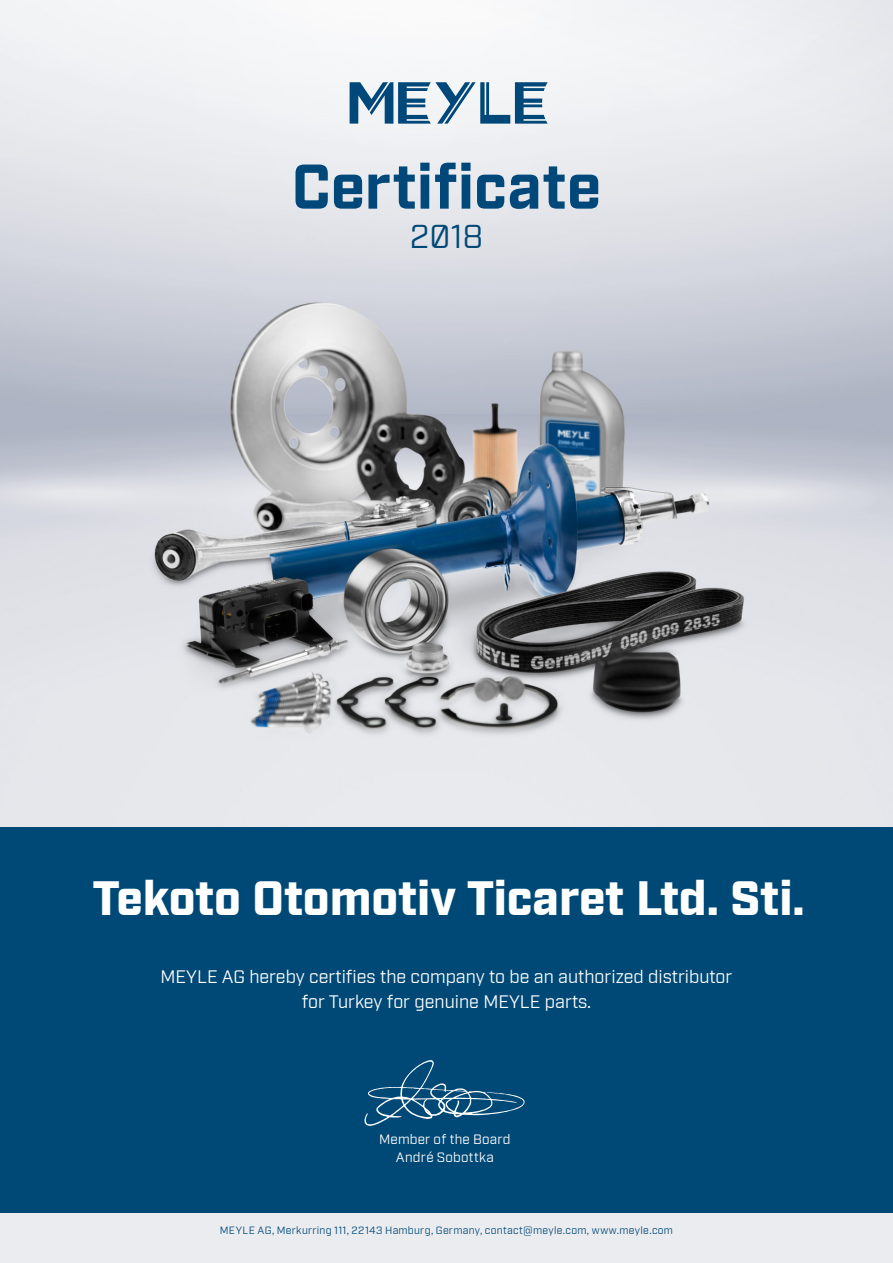
<style>
.page{position:relative;width:893px;height:1263px;background:#fff}
.page>*{position:absolute;margin:0;border:0;box-sizing:border-box;transform-origin:0 0}
.t1{font:700 63px "Industry Meyle";color:#00477a}
.t2{font:900 48px "Industry Meyle";letter-spacing:-.005em;color:#fff}
.t3{font:33px "Industry Meyle";color:#004976}
.t4{font:18px/25.5px "Industry Meyle";color:#fff;text-align:center}
.t5{font:13.5px/18px "Industry Meyle";letter-spacing:.02em;color:#fff;text-align:center}
.t6{font:10.5px "Industry Meyle";letter-spacing:.03em;color:#004976}
</style>
<div class="page">
<img style="left:0;top:0;width:893px;height:827px">
<div style="left:0;top:827px;width:893px;height:436px;background:#004976"></div>
<svg style="left:350px;top:82px;width:198px;height:42px"></svg>
<svg style="left:364px;top:1060px;width:161px;height:66px"></svg>
<div style="left:0;top:1213px;width:893px;height:50px;background:#ebecf0"></div>
<h1 class="t1" style="left:292px;top:149px;width:311px">Certificate</h1>
<h3 class="t3" style="left:410px;top:217px;width:75px">2018</h3>
<h2 class="t2" style="left:93px;top:870px;width:713px">Tekoto Otomotiv Ticaret Ltd. Sti.</h2>
<p class="t4" style="left:161px;top:964px;width:573px">MEYLE AG hereby certifies the company to be an authorized distributor for Turkey for genuine MEYLE parts.</p>
<p class="t5" style="left:379px;top:1130px;width:133px">Member of the Board<br>André Sobottka</p>
<p class="t6" style="left:220px;top:1224px;width:455px">MEYLE AG, Merkurring 111, 22143 Hamburg, Germany, contact@meyle.com, www.meyle.com</p>
</div>
